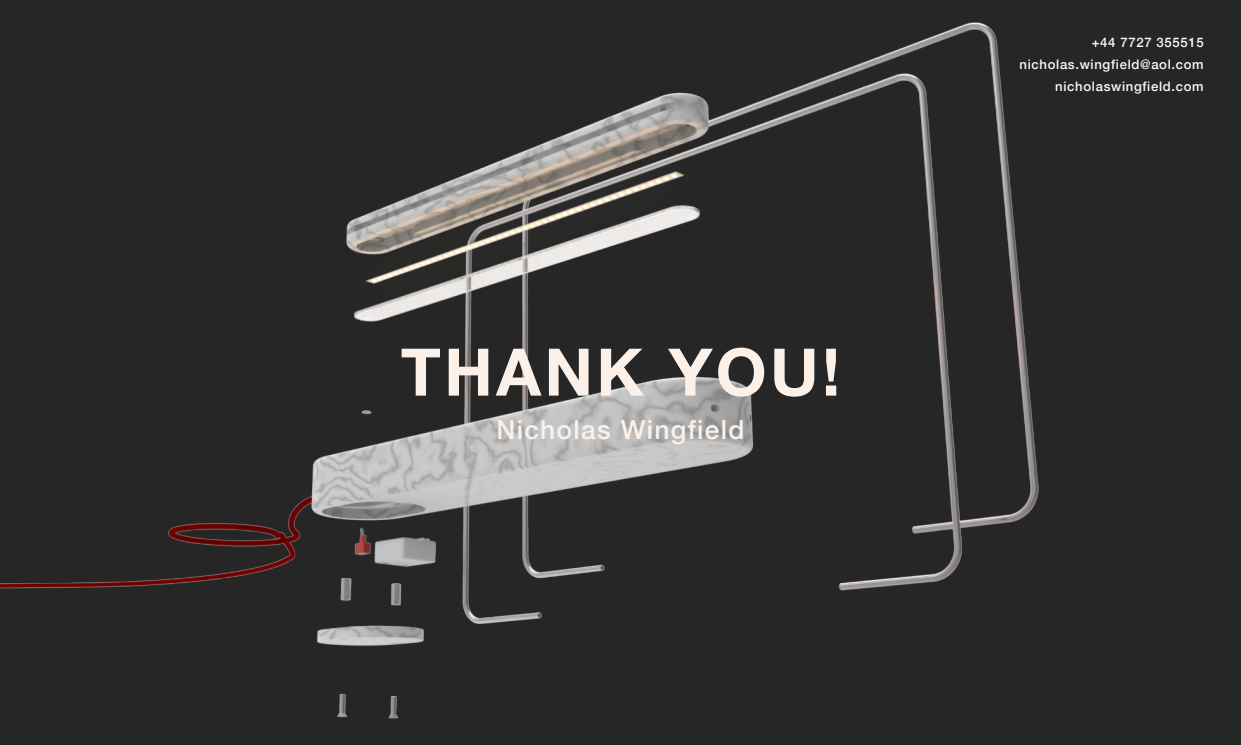
<style>
.page{position:relative;width:1241px;height:745px;background:#fff}
.page>*{position:absolute;margin:0;border:0;box-sizing:border-box;transform-origin:0 0}
.t1{font:700 65.62px "Helvetica Neue";letter-spacing:.05em;color:#fcf1e9}
.t2{font:500 26.25px "Helvetica Neue";letter-spacing:.05em;color:#fcf1e9}
.t3{font:500 13.12px/21.9px "Helvetica Neue";letter-spacing:.05em;color:#fbf7f4;text-align:right}
</style>
<div class="page">
<div style="left:0;top:0;width:1240px;height:744px;background:#262626"></div>
<img style="left:0;top:22px;width:1038px;height:697px">
<h1 class="t1" style="left:401px;top:331px;width:441px">THANK YOU!</h1>
<h2 class="t2" style="left:496px;top:413px;width:249px">Nicholas Wingfield</h2>
<p class="t3" style="left:1019px;top:31px;width:186px">+44 7727 355515 nicholas.wingfield@aol.com nicholaswingfield.com</p>
</div>
